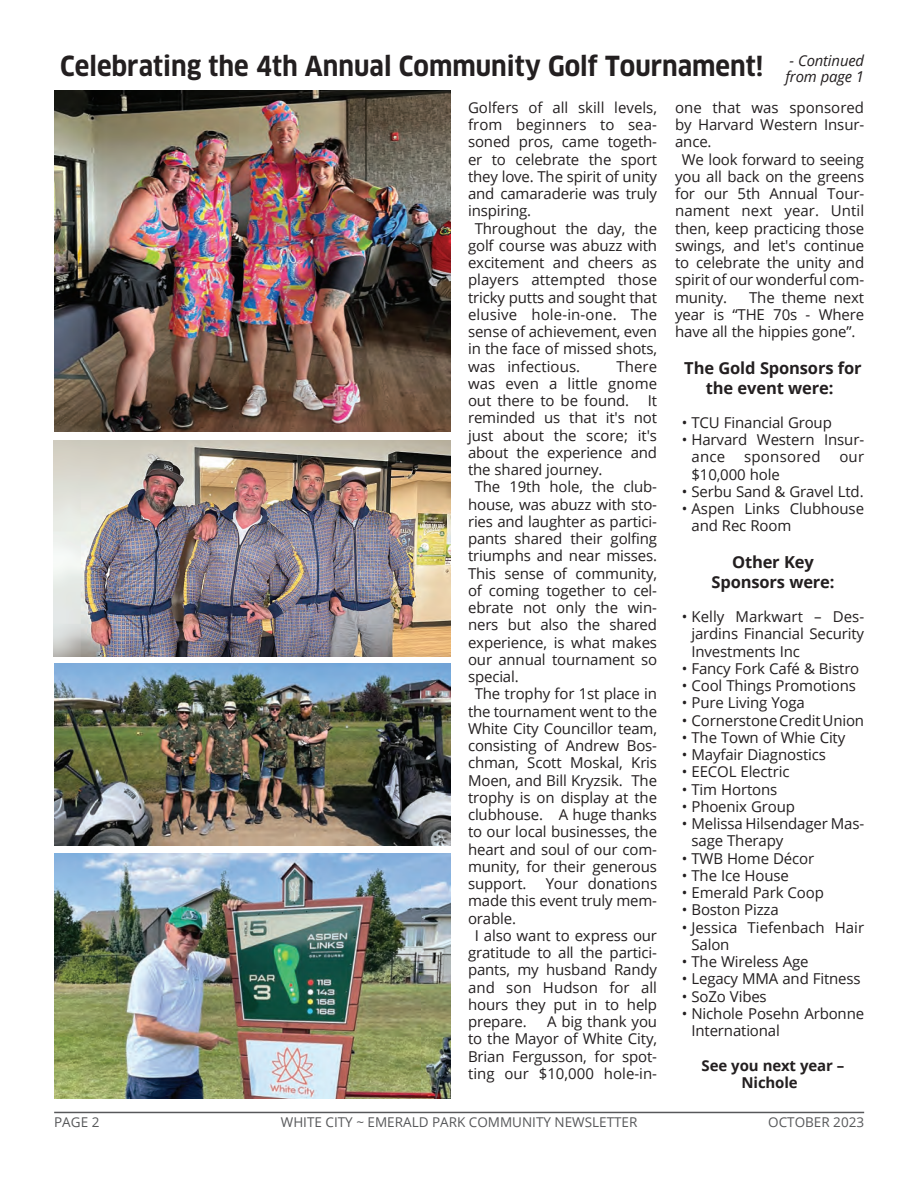
<style>
.page{position:relative;width:918px;height:1188px;background:#fff}
.page>*{position:absolute;margin:0;border:0;box-sizing:border-box;transform-origin:0 0}
.Body_Text{font:700 27px "Clan OT Narr";color:#231f20}
.Body_Text-2{font:700 16.5px/19.5px "Open Sans";letter-spacing:-.01em;color:#231f20;text-align:center}
.Body_Text-3{font:15px/17.2px "Open Sans";letter-spacing:-.01em;color:#231f20;text-align:justify}
.Body_Text-4{font:700 15px/17.2px "Open Sans";letter-spacing:-.01em;color:#231f20;text-align:center}
.Body_Text-5{font:italic 15px "Open Sans";letter-spacing:-.01em;color:#231f20}
.t1{font:13.5px "Open Sans";color:#57585a}
</style>
<div class="page">
<hr style="left:54px;top:1112px;width:810px;height:1px;background:#57585a">
<img style="left:54px;top:91px;width:396px;height:341px">
<img style="left:54px;top:664px;width:396px;height:181px">
<img style="left:54px;top:441px;width:396px;height:216px">
<img style="left:54px;top:854px;width:396px;height:245px">
<p class="Body_Text" style="left:60px;top:50px;width:705px">Celebrating the 4th Annual Community Golf Tournament!</p>
<p class="Body_Text-5" style="left:790px;top:50px;width:76px">- Continued</p>
<p class="Body_Text-5" style="left:785px;top:67px;width:80px">from page 1</p>
<p class="Body_Text-3" style="left:468px;top:99px;width:191px">Golfers of all skill levels, from beginners to sea&shy;soned pros, came togeth&shy;er to celebrate the sport they love. The spirit of unity and camaraderie was truly inspiring.</p>
<p class="Body_Text-3" style="left:468px;top:219px;width:191px;text-indent:7px">Throughout the day, the golf course was abuzz with excitement and cheers as players attempted those tricky putts and sought that elusive hole-in-one. The sense of achievement, even in the face of missed shots, was infectious.</p>
<p class="Body_Text-3" style="left:468px;top:357px;width:191px;text-indent:148px">There was even a little gnome out there to be found. It reminded us that it's not just about the score; it's about the experience and the shared journey.</p>
<p class="Body_Text-3" style="left:468px;top:478px;width:191px;text-indent:7px">The 19th hole, the club&shy;house, was abuzz with sto&shy;ries and laughter as partici&shy;pants shared their golfing triumphs and near misses.<br>This sense of community, of coming together to cel&shy;ebrate not only the win&shy;ners but also the shared experience, is what makes our annual tournament so special.</p>
<p class="Body_Text-3" style="left:468px;top:685px;width:191px;text-indent:7px">The trophy for 1st place in the tournament went to the White City Councillor team, consisting of Andrew Bos&shy;chman, Scott Moskal, Kris Moen, and Bill Kryzsik. The trophy is on display at the clubhouse. A huge thanks to our local businesses, the heart and soul of our com&shy;munity, for their generous support.</p>
<p class="Body_Text-3" style="left:468px;top:875px;width:191px;text-indent:78px">Your donations made this event truly mem&shy;orable.</p>
<p class="Body_Text-3" style="left:468px;top:927px;width:191px;text-indent:7px">I also want to express our gratitude to all the partici&shy;pants, my husband Randy and son Hudson for all hours they put in to help prepare.</p>
<p class="Body_Text-3" style="left:468px;top:1013px;width:191px;text-indent:79px">A big thank you to the Mayor of White City, Brian Fergusson, for spot&shy;ting our $10,000 hole-in-</p>
<p class="Body_Text-3" style="left:675px;top:99px;width:191px">one that was sponsored by Harvard Western Insur&shy;ance.</p>
<p class="Body_Text-3" style="left:675px;top:150px;width:191px;text-indent:7px">We look forward to seeing you all back on the greens for our 5th Annual Tour&shy;nament next year. Until then, keep practicing those swings, and let's continue to celebrate the unity and spirit of our wonderful com&shy;munity.</p>
<p class="Body_Text-3" style="left:675px;top:288px;width:191px;text-indent:74px">The theme next year is “THE 70s - Where have all the hippies gone”.</p>
<p class="Body_Text-2" style="left:684px;top:358px;width:179px">The Gold Sponsors for the event were:</p>
<p class="Body_Text-3" style="left:682px;top:414px;width:152px">• TCU Financial Group</p>
<p class="Body_Text-3" style="left:691px;top:431px;width:174px;text-indent:-10px">• Harvard Western Insur&shy;ance sponsored our $10,000 hole</p>
<p class="Body_Text-3" style="left:682px;top:483px;width:183px">• Serbu Sand &amp; Gravel Ltd.</p>
<p class="Body_Text-3" style="left:691px;top:500px;width:174px;text-indent:-10px">• Aspen Links Clubhouse and Rec Room</p>
<p class="Body_Text-2" style="left:732px;top:552px;width:83px">Other Key</p>
<p class="Body_Text-2" style="left:711px;top:572px;width:125px">Sponsors were:</p>
<p class="Body_Text-3" style="left:691px;top:608px;width:174px;text-indent:-10px">• Kelly Markwart – Des&shy;jardins Financial Security Investments Inc</p>
<p class="Body_Text-3" style="left:682px;top:660px;width:179px">• Fancy Fork Café &amp; Bistro</p>
<p class="Body_Text-3" style="left:682px;top:677px;width:176px">• Cool Things Promotions</p>
<p class="Body_Text-3" style="left:682px;top:694px;width:125px">• Pure Living Yoga</p>
<p class="Body_Text-3" style="left:682px;top:711px;width:184px">• Cornerstone Credit Union</p>
<p class="Body_Text-3" style="left:682px;top:729px;width:165px">• The Town of Whie City</p>
<p class="Body_Text-3" style="left:682px;top:746px;width:146px">• Mayfair Diagnostics</p>
<p class="Body_Text-3" style="left:682px;top:763px;width:109px">• EECOL Electric</p>
<p class="Body_Text-3" style="left:682px;top:780px;width:97px">• Tim Hortons</p>
<p class="Body_Text-3" style="left:682px;top:798px;width:115px">• Phoenix Group</p>
<p class="Body_Text-3" style="left:691px;top:815px;width:174px;text-indent:-10px">• Melissa Hilsendager Mas&shy;sage Therapy</p>
<p class="Body_Text-3" style="left:682px;top:849px;width:134px">• TWB Home Décor</p>
<p class="Body_Text-3" style="left:682px;top:867px;width:108px">• The Ice House</p>
<p class="Body_Text-3" style="left:682px;top:884px;width:144px">• Emerald Park Coop</p>
<p class="Body_Text-3" style="left:682px;top:901px;width:98px">• Boston Pizza</p>
<p class="Body_Text-3" style="left:691px;top:918px;width:174px;text-indent:-10px">• Jessica Tiefenbach Hair<br>Salon</p>
<p class="Body_Text-3" style="left:682px;top:953px;width:128px">• The Wireless Age</p>
<p class="Body_Text-3" style="left:682px;top:970px;width:180px">• Legacy MMA and Fitness</p>
<p class="Body_Text-3" style="left:682px;top:987px;width:86px">• SoZo Vibes</p>
<p class="Body_Text-3" style="left:691px;top:1005px;width:174px;text-indent:-10px">• Nichole Posehn Arbonne<br>International</p>
<p class="Body_Text-4" style="left:702px;top:1056px;width:144px">See you next year –<br>Nichole</p>
<p class="t1" style="left:54px;top:1113px;width:47px">PAGE 2</p>
<p class="t1" style="left:281px;top:1113px;width:358px">WHITE CITY ~ EMERALD PARK COMMUNITY NEWSLETTER</p>
<p class="t1" style="left:768px;top:1113px;width:98px">OCTOBER 2023</p>
</div>
